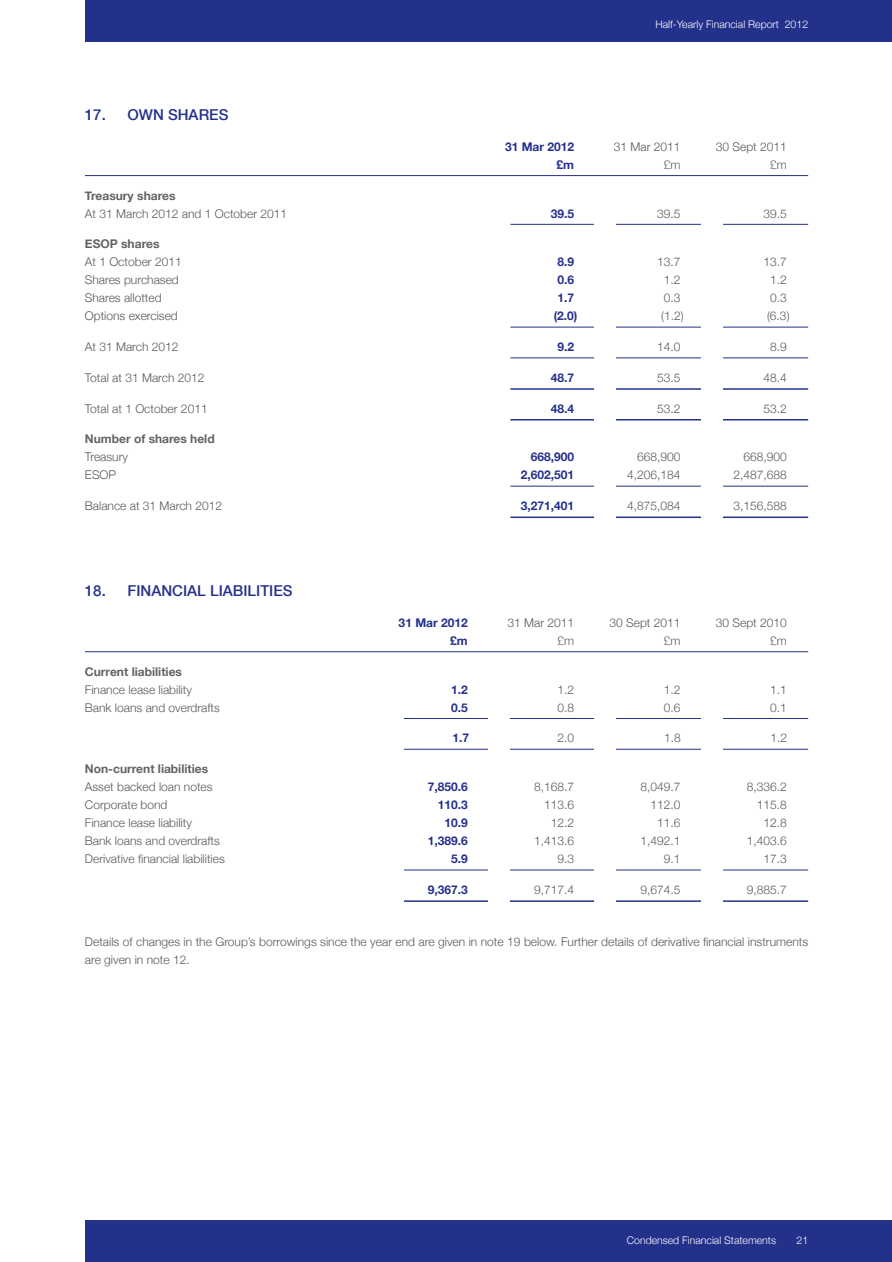
<style>
.page{position:relative;width:892px;height:1262px;background:#fff}
.page>*{position:absolute;margin:0;border:0;box-sizing:border-box;transform-origin:0 0}
.t1{font:500 15px "Helvetica Neue";color:#24318b}
.t2{font:300 12px/18px "Helvetica Neue";color:#57585a}
.t3{font:700 12px "Helvetica Neue";color:#24318b}
.t4{font:700 12px "Helvetica Neue";color:#636366}
.t5{font:300 10.5px "Helvetica Neue";color:#fff}
</style>
<div class="page">
<div style="left:85px;top:0;width:807px;height:42px;background:#24318b"></div>
<div style="left:85px;top:1220px;width:807px;height:42px;background:#24318b"></div>
<hr style="left:85px;top:175px;width:723px;height:1px;background:#24318b">
<hr style="left:510px;top:224px;width:298px;height:1px;background:#24318b">
<hr style="left:510px;top:327px;width:298px;height:1px;background:#24318b">
<hr style="left:510px;top:357px;width:298px;height:1px;background:#24318b">
<hr style="left:510px;top:388px;width:298px;height:2px;background:#24318b">
<hr style="left:510px;top:419px;width:298px;height:1px;background:#24318b">
<hr style="left:510px;top:486px;width:298px;height:1px;background:#24318b">
<hr style="left:510px;top:516px;width:298px;height:2px;background:#24318b">
<hr style="left:85px;top:651px;width:723px;height:1px;background:#24318b">
<hr style="left:383px;top:718px;width:425px;height:1px;background:#24318b">
<hr style="left:383px;top:749px;width:425px;height:1px;background:#24318b">
<hr style="left:383px;top:870px;width:425px;height:1px;background:#24318b">
<hr style="left:383px;top:900px;width:425px;height:2px;background:#24318b">
<div style="left:701px;top:195px;width:21px;height:351px;background:#fff"></div>
<div style="left:594px;top:198px;width:22px;height:350px;background:#fff"></div>
<div style="left:701px;top:658px;width:21px;height:255px;background:#fff"></div>
<div style="left:594px;top:660px;width:22px;height:255px;background:#fff"></div>
<div style="left:488px;top:658px;width:21px;height:255px;background:#fff"></div>
<div style="left:382px;top:660px;width:21px;height:255px;background:#fff"></div>
<p class="t1" style="left:85px;top:105px;width:145px">17. OWN SHARES</p>
<p class="t5" style="left:655px;top:18px;width:154px">Half-Yearly Financial Report 2012</p>
<p class="t3" style="left:505px;top:139px;width:71px">31 Mar 2012</p>
<p class="t2" style="left:613px;top:137px;width:68px">31 Mar 2011</p>
<p class="t2" style="left:716px;top:137px;width:72px">30 Sept 2011</p>
<p class="t3" style="left:556px;top:157px;width:19px">£m</p>
<p class="t2" style="left:664px;top:155px;width:18px">£m</p>
<p class="t2" style="left:770px;top:155px;width:18px">£m</p>
<p class="t4" style="left:85px;top:188px;width:92px">Treasury shares</p>
<p class="t2" style="left:85px;top:204px;width:204px">At 31 March 2012 and 1 October 2011</p>
<p class="t3" style="left:551px;top:206px;width:25px">39.5</p>
<p class="t2" style="left:657px;top:204px;width:25px">39.5</p>
<p class="t2" style="left:763px;top:204px;width:25px">39.5</p>
<p class="t4" style="left:85px;top:237px;width:76px">ESOP shares</p>
<p class="t2" style="left:85px;top:253px;width:98px">At 1 October 2011</p>
<p class="t3" style="left:557px;top:255px;width:18px">8.9</p>
<p class="t2" style="left:657px;top:253px;width:25px">13.7</p>
<p class="t2" style="left:763px;top:253px;width:25px">13.7</p>
<p class="t2" style="left:85px;top:271px;width:95px">Shares purchased</p>
<p class="t3" style="left:557px;top:273px;width:18px">0.6</p>
<p class="t2" style="left:663px;top:271px;width:18px">1.2</p>
<p class="t2" style="left:770px;top:271px;width:18px">1.2</p>
<p class="t2" style="left:85px;top:289px;width:78px">Shares allotted</p>
<p class="t3" style="left:557px;top:291px;width:18px">1.7</p>
<p class="t2" style="left:663px;top:289px;width:18px">0.3</p>
<p class="t2" style="left:770px;top:289px;width:18px">0.3</p>
<p class="t2" style="left:85px;top:307px;width:94px">Options exercised</p>
<p class="t3" style="left:553px;top:309px;width:25px">(2.0)</p>
<p class="t2" style="left:661px;top:307px;width:24px">(1.2)</p>
<p class="t2" style="left:767px;top:307px;width:24px">(6.3)</p>
<p class="t2" style="left:85px;top:338px;width:95px">At 31 March 2012</p>
<p class="t3" style="left:557px;top:339px;width:18px">9.2</p>
<p class="t2" style="left:657px;top:338px;width:25px">14.0</p>
<p class="t2" style="left:770px;top:338px;width:18px">8.9</p>
<p class="t2" style="left:85px;top:368px;width:121px">Total at 31 March 2012</p>
<p class="t3" style="left:550px;top:370px;width:25px">48.7</p>
<p class="t2" style="left:657px;top:368px;width:25px">53.5</p>
<p class="t2" style="left:763px;top:368px;width:25px">48.4</p>
<p class="t2" style="left:85px;top:399px;width:124px">Total at 1 October 2011</p>
<p class="t3" style="left:550px;top:401px;width:25px">48.4</p>
<p class="t2" style="left:657px;top:399px;width:25px">53.2</p>
<p class="t2" style="left:763px;top:399px;width:25px">53.2</p>
<p class="t4" style="left:85px;top:432px;width:131px">Number of shares held</p>
<p class="t2" style="left:85px;top:448px;width:45px">Treasury</p>
<p class="t3" style="left:530px;top:450px;width:45px">668,900</p>
<p class="t2" style="left:637px;top:448px;width:45px">668,900</p>
<p class="t2" style="left:743px;top:448px;width:45px">668,900</p>
<p class="t2" style="left:85px;top:466px;width:33px">ESOP</p>
<p class="t3" style="left:520px;top:468px;width:55px">2,602,501</p>
<p class="t2" style="left:627px;top:466px;width:55px">4,206,184</p>
<p class="t2" style="left:733px;top:466px;width:55px">2,487,688</p>
<p class="t2" style="left:85px;top:497px;width:139px">Balance at 31 March 2012</p>
<p class="t3" style="left:520px;top:498px;width:55px">3,271,401</p>
<p class="t2" style="left:627px;top:497px;width:55px">4,875,084</p>
<p class="t2" style="left:733px;top:497px;width:55px">3,156,588</p>
<p class="t1" style="left:85px;top:582px;width:209px">18. FINANCIAL LIABILITIES</p>
<p class="t3" style="left:398px;top:615px;width:71px">31 Mar 2012</p>
<p class="t2" style="left:507px;top:613px;width:68px">31 Mar 2011</p>
<p class="t2" style="left:609px;top:613px;width:72px">30 Sept 2011</p>
<p class="t2" style="left:716px;top:613px;width:72px">30 Sept 2010</p>
<p class="t3" style="left:450px;top:633px;width:19px">£m</p>
<p class="t2" style="left:557px;top:631px;width:18px">£m</p>
<p class="t2" style="left:664px;top:631px;width:18px">£m</p>
<p class="t2" style="left:770px;top:631px;width:18px">£m</p>
<p class="t4" style="left:85px;top:664px;width:99px">Current liabilities</p>
<p class="t2" style="left:85px;top:680px;width:108px">Finance lease liability</p>
<p class="t3" style="left:451px;top:682px;width:18px">1.2</p>
<p class="t2" style="left:557px;top:680px;width:18px">1.2</p>
<p class="t2" style="left:664px;top:680px;width:18px">1.2</p>
<p class="t2" style="left:770px;top:680px;width:18px">1.1</p>
<p class="t2" style="left:85px;top:698px;width:136px">Bank loans and overdrafts</p>
<p class="t3" style="left:451px;top:700px;width:18px">0.5</p>
<p class="t2" style="left:557px;top:698px;width:18px">0.8</p>
<p class="t2" style="left:664px;top:698px;width:18px">0.6</p>
<p class="t2" style="left:770px;top:698px;width:18px">0.1</p>
<p class="t3" style="left:452px;top:731px;width:18px">1.7</p>
<p class="t2" style="left:557px;top:729px;width:18px">2.0</p>
<p class="t2" style="left:664px;top:729px;width:18px">1.8</p>
<p class="t2" style="left:770px;top:729px;width:18px">1.2</p>
<p class="t4" style="left:85px;top:761px;width:125px">Non-current liabilities</p>
<p class="t2" style="left:85px;top:778px;width:129px">Asset backed loan notes</p>
<p class="t3" style="left:428px;top:779px;width:42px">7,850.6</p>
<p class="t2" style="left:534px;top:778px;width:42px">8,168.7</p>
<p class="t2" style="left:640px;top:778px;width:42px">8,049.7</p>
<p class="t2" style="left:746px;top:778px;width:42px">8,336.2</p>
<p class="t2" style="left:85px;top:796px;width:84px">Corporate bond</p>
<p class="t3" style="left:438px;top:797px;width:32px">110.3</p>
<p class="t2" style="left:544px;top:796px;width:32px">113.6</p>
<p class="t2" style="left:650px;top:796px;width:32px">112.0</p>
<p class="t2" style="left:756px;top:796px;width:32px">115.8</p>
<p class="t2" style="left:85px;top:814px;width:108px">Finance lease liability</p>
<p class="t3" style="left:444px;top:815px;width:25px">10.9</p>
<p class="t2" style="left:551px;top:814px;width:25px">12.2</p>
<p class="t2" style="left:657px;top:814px;width:25px">11.6</p>
<p class="t2" style="left:763px;top:814px;width:25px">12.8</p>
<p class="t2" style="left:85px;top:832px;width:136px">Bank loans and overdrafts</p>
<p class="t3" style="left:428px;top:833px;width:42px">1,389.6</p>
<p class="t2" style="left:534px;top:832px;width:42px">1,413.6</p>
<p class="t2" style="left:640px;top:832px;width:42px">1,492.1</p>
<p class="t2" style="left:746px;top:832px;width:42px">1,403.6</p>
<p class="t2" style="left:85px;top:850px;width:141px">Derivative financial liabilities</p>
<p class="t3" style="left:451px;top:851px;width:18px">5.9</p>
<p class="t2" style="left:557px;top:850px;width:18px">9.3</p>
<p class="t2" style="left:664px;top:850px;width:18px">9.1</p>
<p class="t2" style="left:763px;top:850px;width:25px">17.3</p>
<p class="t3" style="left:428px;top:882px;width:42px">9,367.3</p>
<p class="t2" style="left:534px;top:880px;width:42px">9,717.4</p>
<p class="t2" style="left:640px;top:880px;width:42px">9,674.5</p>
<p class="t2" style="left:746px;top:880px;width:42px">9,885.7</p>
<p class="t2" style="left:85px;top:932px;width:724px">Details of changes in the Group’s borrowings since the year end are given in note 19 below. Further details of derivative financial instruments are given in note 12.</p>
<p class="t5" style="left:627px;top:1234px;width:151px">Condensed Financial Statements</p>
<p class="t5" style="left:796px;top:1234px;width:13px">21</p>
</div>
